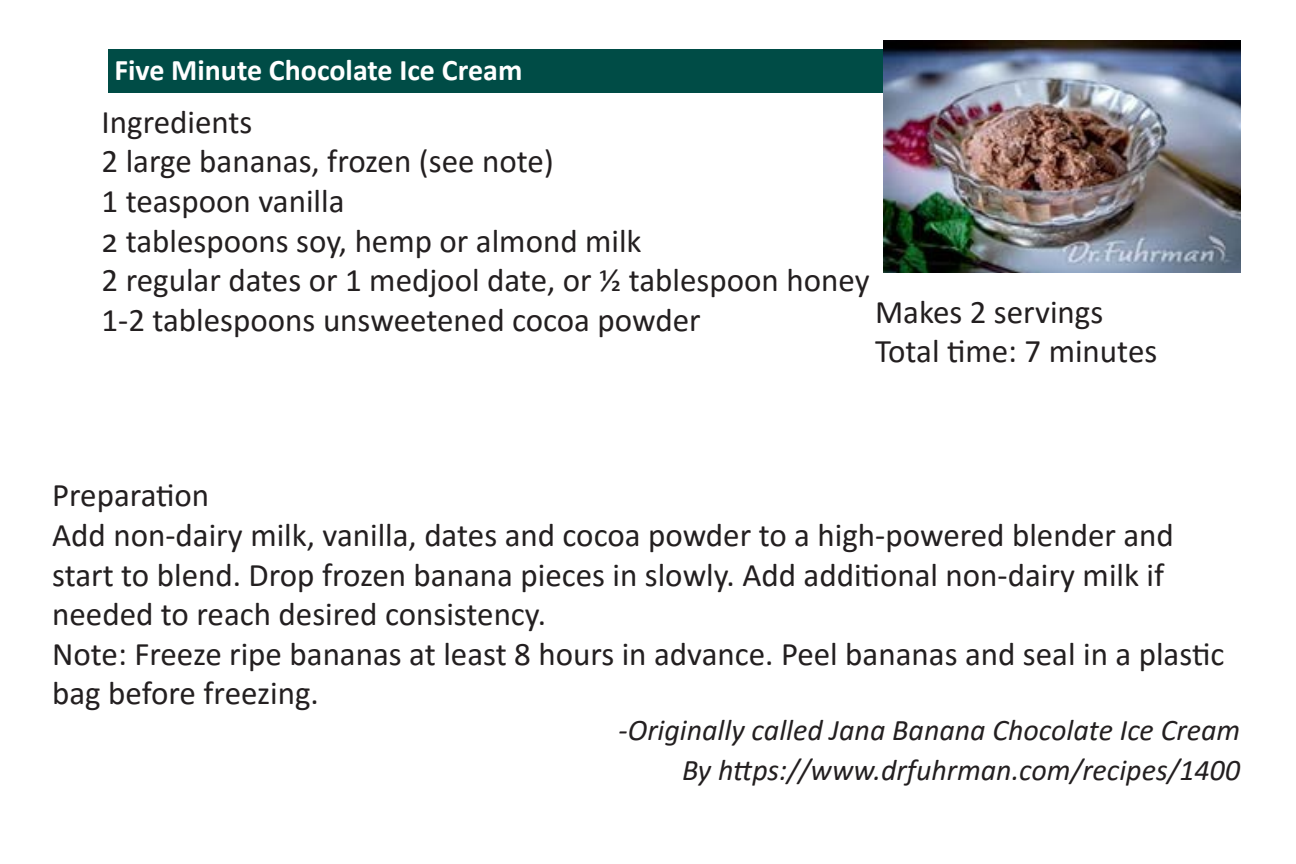
<style>
.page{position:relative;width:1296px;height:864px;background:#fff}
.page>*{position:absolute;margin:0;border:0;box-sizing:border-box;transform-origin:0 0}
.t1{font:33px/39.6px "Calibri";color:#231f20}
.t2{font:italic 30px "Calibri";color:#231f20}
.t3{font:700 30px "Calibri";color:#fff}
</style>
<div class="page">
<div style="left:108px;top:50px;width:1080px;height:43px;background:#004c46"></div>
<img style="left:884px;top:41px;width:356px;height:232px">
<p class="t3" style="left:114px;top:49px;width:410px">Five Minute Chocolate Ice Cream</p>
<p class="t1" style="left:102px;top:101px;width:152px">Ingredients</p>
<p class="t1" style="left:102px;top:141px;width:454px">2 large bananas, frozen (see note)</p>
<p class="t1" style="left:102px;top:180px;width:244px">1 teaspoon vanilla</p>
<p class="t1" style="left:102px;top:220px;width:542px">2 tablespoons soy, hemp or almond milk</p>
<p class="t1" style="left:102px;top:260px;width:770px">2 regular dates or 1 medjool date, or ½ tablespoon honey</p>
<p class="t1" style="left:102px;top:299px;width:601px">1-2 tablespoons unsweetened cocoa powder</p>
<p class="t1" style="left:875px;top:291px;width:230px">Makes 2 servings</p>
<p class="t1" style="left:875px;top:331px;width:284px">Total time: 7 minutes</p>
<p class="t1" style="left:52px;top:475px;width:159px">Preparation</p>
<p class="t1" style="left:52px;top:514px;width:1123px">Add non-dairy milk, vanilla, dates and cocoa powder to a high-powered blender and start to blend. Drop frozen banana pieces in slowly. Add additional non-dairy milk if needed to reach desired consistency.</p>
<p class="t1" style="left:52px;top:633px;width:1174px">Note: Freeze ripe bananas at least 8 hours in advance. Peel bananas and seal in a plastic bag before freezing.</p>
<p class="t2" style="left:619px;top:710px;width:623px">-Originally called Jana Banana Chocolate Ice Cream</p>
<p class="t2" style="left:682px;top:749px;width:560px">By https://www.drfuhrman.com/recipes/1400</p>
</div>
